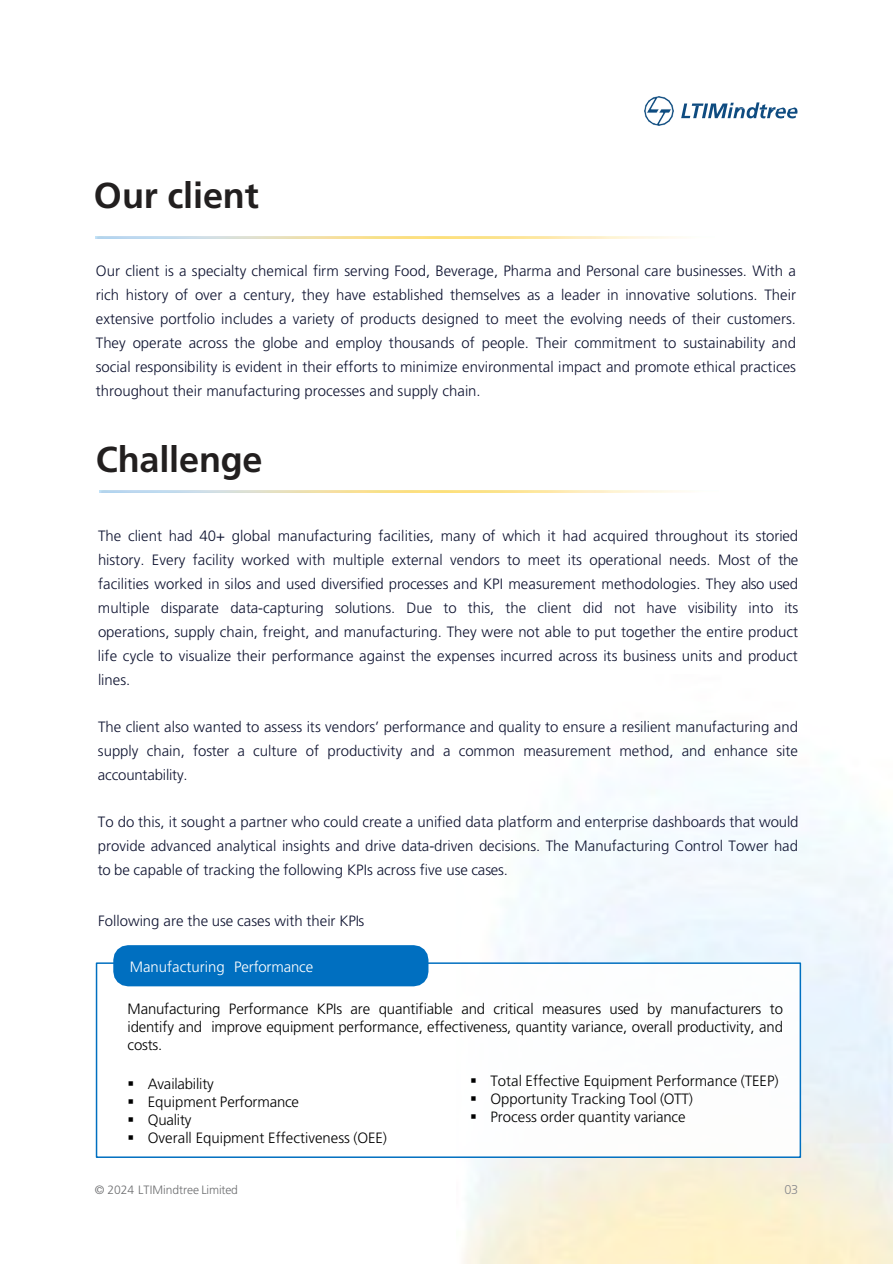
<style>
.page{position:relative;width:893px;height:1264px;background:#fff}
.page>*{position:absolute;margin:0;border:0;box-sizing:border-box;transform-origin:0 0}
.t1{font:700 36px "Frutiger LT Pro";letter-spacing:-.005em;color:#221f1f}
.t2{font:300 15px/24px "Frutiger LT Pro";color:#0f1431;text-align:justify}
.t3{font:300 15px/18px "Frutiger LT Pro";color:#000;text-align:justify}
.t4{font:300 15px "Frutiger LT Pro";letter-spacing:-.005em;color:#fff}
.t5{font:300 12.75px "Frutiger LT Pro";color:#87898d}
.t6{font:300 12px "Frutiger LT Pro";letter-spacing:-.005em;color:#6d6e70}
</style>
<div class="page">
<img style="left:644px;top:96px;width:29px;height:29px">
<svg style="left:681px;top:102px;width:116px;height:16px"></svg>
<div style="left:96px;top:962px;width:705px;height:196px;border:2px solid #006fc0"></div>
<div style="left:113px;top:945px;width:315px;height:41px;background:#006fc0"></div>
<h2 class="t1" style="left:94px;top:174px;width:166px">Our client</h2>
<p class="t2" style="left:96px;top:259px;width:701px">Our client is a specialty chemical firm serving Food, Beverage, Pharma and Personal care businesses. With a rich history of over a century, they have established themselves as a leader in innovative solutions. Their extensive portfolio includes a variety of products designed to meet the evolving needs of their customers.<br>They operate across the globe and employ thousands of people. Their commitment to sustainability and social responsibility is evident in their efforts to minimize environmental impact and promote ethical practices throughout their manufacturing processes and supply chain.</p>
<p class="t1" style="left:96px;top:439px;width:168px">Challenge</p>
<p class="t2" style="left:98px;top:524px;width:702px">The client had 40+ global manufacturing facilities, many of which it had acquired throughout its storied history. Every facility worked with multiple external vendors to meet its operational needs. Most of the facilities worked in silos and used diversified processes and KPI measurement methodologies. They also used multiple disparate data-capturing solutions. Due to this, the client did not have visibility into its operations, supply chain, freight, and manufacturing. They were not able to put together the entire product life cycle to visualize their performance against the expenses incurred across its business units and product lines.</p>
<p class="t2" style="left:98px;top:715px;width:701px">The client also wanted to assess its vendors’ performance and quality to ensure a resilient manufacturing and supply chain, foster a culture of productivity and a common measurement method, and enhance site accountability.</p>
<p class="t2" style="left:98px;top:810px;width:702px">To do this, it sought a partner who could create a unified data platform and enterprise dashboards that would provide advanced analytical insights and drive data-driven decisions. The Manufacturing Control Tower had to be capable of tracking the following KPIs across five use cases.</p>
<p class="t2" style="left:98px;top:909px;width:267px">Following are the use cases with their KPIs</p>
<p class="t4" style="left:130px;top:958px;width:185px">Manufacturing Performance</p>
<p class="t3" style="left:128px;top:1000px;width:657px">Manufacturing Performance KPIs are quantifiable and critical measures used by manufacturers to identify and improve equipment performance, effectiveness, quantity variance, overall productivity, and costs.</p>
<p class="t3" style="left:128px;top:1075px;width:88px">▪ Availability</p>
<p class="t3" style="left:128px;top:1093px;width:173px">▪ Equipment Performance</p>
<p class="t3" style="left:128px;top:1111px;width:65px">▪ Quality</p>
<p class="t3" style="left:128px;top:1129px;width:261px">▪ Overall Equipment Effectiveness (OEE)</p>
<p class="t3" style="left:470px;top:1071px;width:310px">▪ Total Effective Equipment Performance (TEEP)</p>
<p class="t3" style="left:470px;top:1089px;width:224px">▪ Opportunity Tracking Tool (OTT)</p>
<p class="t3" style="left:470px;top:1107px;width:217px">▪ Process order quantity variance</p>
<p class="t6" style="left:95px;top:1183px;width:144px">© 2024 LTIMindtree Limited</p>
<p class="t5" style="left:784px;top:1182px;width:15px">03</p>
</div>
